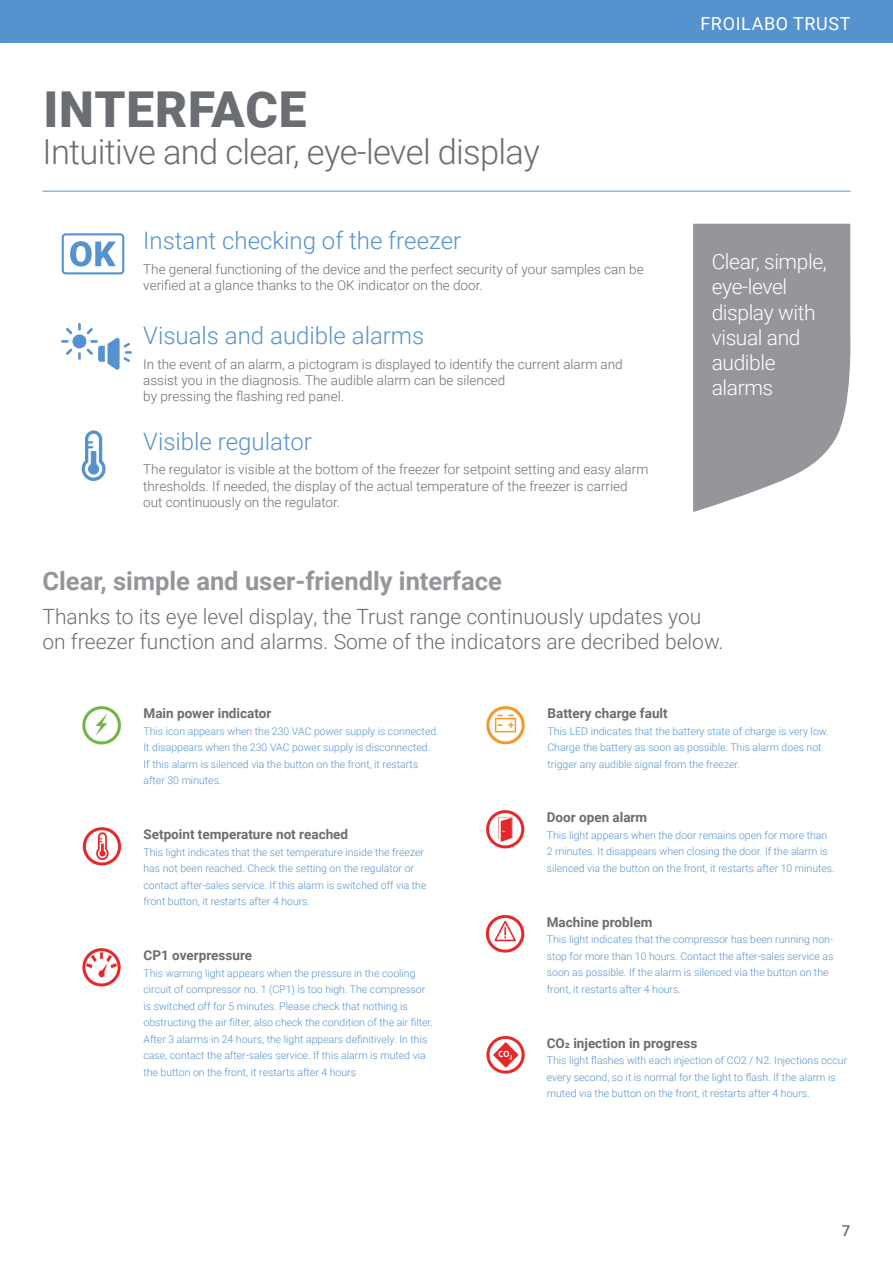
<style>
.page{position:relative;width:893px;height:1263px;background:#fff}
.page>*{position:absolute;margin:0;border:0;box-sizing:border-box;transform-origin:0 0}
.Section_Title{font:900 49.5px "Roboto";letter-spacing:.015em;color:#6a6d71}
.Main_Header{font:300 34.5px "Roboto";letter-spacing:-.02em;color:#6a6d71}
.Intro_Header{font:700 25.5px "Roboto";color:#94969a}
.t1{font:300 24px "Roboto";color:#5692ce}
.Intro_Text{font:300 21px/25.2px "Roboto";color:#6a6d71}
.t2{font:300 21px/25.2px "Roboto";letter-spacing:-.02em;color:#fff}
.t3{font:18px "Roboto";letter-spacing:.035em;color:#fff}
.t4{font:500 15px "Roboto";color:#6a6d71}
.Body{font:300 13.5px/16.2px "Roboto";color:#6a6d71}
.Body-2{font:700 13.5px "Roboto";color:#6a6d71}
.Body_Text_7pt_Blue_L{font:300 10.5px/16.5px "Roboto";color:#5692ce}
</style>
<div class="page">
<hr style="left:43px;top:191px;width:807px;height:1px;background:#5692ce">
<svg style="left:693px;top:224px;width:158px;height:288px;background:#a1a2a6"></svg>
<div style="left:0;top:0;width:893px;height:43px;background:#5692ce"></div>
<svg style="left:70px;top:241px;width:46px;height:26px"></svg>
<div style="left:62px;top:233px;width:62px;height:41px;border:2px solid #5692ce;border-radius:3px"></div>
<svg style="left:82px;top:430px;width:24px;height:51px"></svg>
<svg style="left:66px;top:328px;width:6px;height:6px"></svg>
<svg style="left:78px;top:323px;width:3px;height:7px"></svg>
<svg style="left:78px;top:352px;width:3px;height:8px"></svg>
<svg style="left:87px;top:328px;width:45px;height:42px"></svg>
<svg style="left:61px;top:340px;width:11px;height:15px"></svg>
<div style="left:72px;top:334px;width:14px;height:14px;background:#5692ce;border-radius:50%"></div>
<img style="left:73px;top:696px;width:57px;height:57px;border-radius:28px">
<img style="left:476px;top:801px;width:57px;height:56px;border-radius:28px">
<img style="left:73px;top:818px;width:57px;height:56px;border-radius:28px">
<img style="left:476px;top:905px;width:57px;height:57px;border-radius:28px">
<img style="left:73px;top:939px;width:57px;height:56px;border-radius:28px">
<img style="left:476px;top:1026px;width:57px;height:57px;border-radius:28px">
<img style="left:477px;top:696px;width:57px;height:57px;border-radius:28px">
<p class="Section_Title" style="left:43px;top:75px;width:265px">INTERFACE</p>
<p class="Main_Header" style="left:43px;top:128px;width:499px">Intuitive and clear, eye-level display</p>
<p class="t1" style="left:143px;top:224px;width:320px">Instant checking of the freezer</p>
<p class="Body" style="left:143px;top:260px;width:502px">The general functioning of the device and the perfect security of your samples can be verified at a glance thanks to the OK indicator on the door.</p>
<p class="t1" style="left:143px;top:318px;width:283px">Visuals and audible alarms</p>
<p class="Body" style="left:143px;top:355px;width:481px">In the event of an alarm, a pictogram is displayed to identify the current alarm and assist you in the diagnosis. The audible alarm can be silenced<br>by pressing the flashing red panel.</p>
<p class="t1" style="left:143px;top:424px;width:170px">Visible regulator</p>
<p class="Body" style="left:143px;top:461px;width:507px">The regulator is visible at the bottom of the freezer for setpoint setting and easy alarm thresholds. If needed, the display of the actual temperature of the freezer is carried out continuously on the regulator.</p>
<h3 class="t3" style="left:700px;top:11px;width:152px">FROILABO TRUST</h3>
<p class="t2" style="left:712px;top:248px;width:117px">Clear, simple, eye-level display with visual and audible alarms</p>
<p class="Intro_Header" style="left:43px;top:563px;width:461px">Clear, simple and user-friendly interface</p>
<p class="Intro_Text" style="left:43px;top:603px;width:683px">Thanks to its eye level display, the Trust range continuously updates you on freezer function and alarms. Some of the indicators are decribed below.</p>
<p class="Body-2" style="left:144px;top:704px;width:129px">Main power indicator</p>
<p class="Body_Text_7pt_Blue_L" style="left:144px;top:722px;width:297px">This icon appears when the 230 VAC power supply is connected.<br>It disappears when the 230 VAC power supply is disconnected.<br>If this alarm is silenced via the button on the front, it restarts after 30 minutes.</p>
<p class="Body-2" style="left:144px;top:825px;width:206px">Setpoint temperature not reached</p>
<p class="Body_Text_7pt_Blue_L" style="left:144px;top:843px;width:284px">This light indicates that the set temperature inside the freezer has not been reached. Check the setting on the regulator or contact after-sales service. If this alarm is switched off via the front button, it restarts after 4 hours.</p>
<p class="Body-2" style="left:144px;top:946px;width:110px">CP1 overpressure</p>
<p class="Body_Text_7pt_Blue_L" style="left:144px;top:964px;width:291px">This warning light appears when the pressure in the cooling circuit of compressor no. 1 (CP1) is too high. The compressor is switched off for 5 minutes. Please check that nothing is obstructing the air filter, also check the condition of the air filter.<br>After 3 alarms in 24 hours, the light appears definitively. In this case, contact the after-sales service. If this alarm is muted via the button on the front, it restarts after 4 hours</p>
<p class="Body-2" style="left:547px;top:704px;width:122px">Battery charge fault</p>
<p class="Body_Text_7pt_Blue_L" style="left:547px;top:722px;width:283px">This LED indicates that the battery state of charge is very low.<br>Charge the battery as soon as possible. This alarm does not trigger any audible signal from the freezer.</p>
<p class="Body-2" style="left:547px;top:808px;width:102px">Door open alarm</p>
<p class="Body_Text_7pt_Blue_L" style="left:547px;top:826px;width:289px">This light appears when the door remains open for more than<br>2 minutes. It disappears when closing the door. If the alarm is silenced via the button on the front, it restarts after 10 minutes.</p>
<p class="Body-2" style="left:547px;top:912px;width:107px">Machine problem</p>
<p class="Body_Text_7pt_Blue_L" style="left:547px;top:931px;width:288px">This light indicates that the compressor has been running non&shy;stop for more than 10 hours. Contact the after-sales service as soon as possible. If the alarm is silenced via the button on the front, it restarts after 4 hours.</p>
<p class="Body-2" style="left:547px;top:1033px;width:152px">CO2 injection in progress</p>
<p class="Body_Text_7pt_Blue_L" style="left:547px;top:1052px;width:302px">This light flashes with each injection of CO2 / N2. Injections occur every second, so it is normal for the light to flash. If the alarm is muted via the button on the front, it restarts after 4 hours.</p>
<p class="t4" style="left:842px;top:1220px;width:10px">7</p>
</div>
